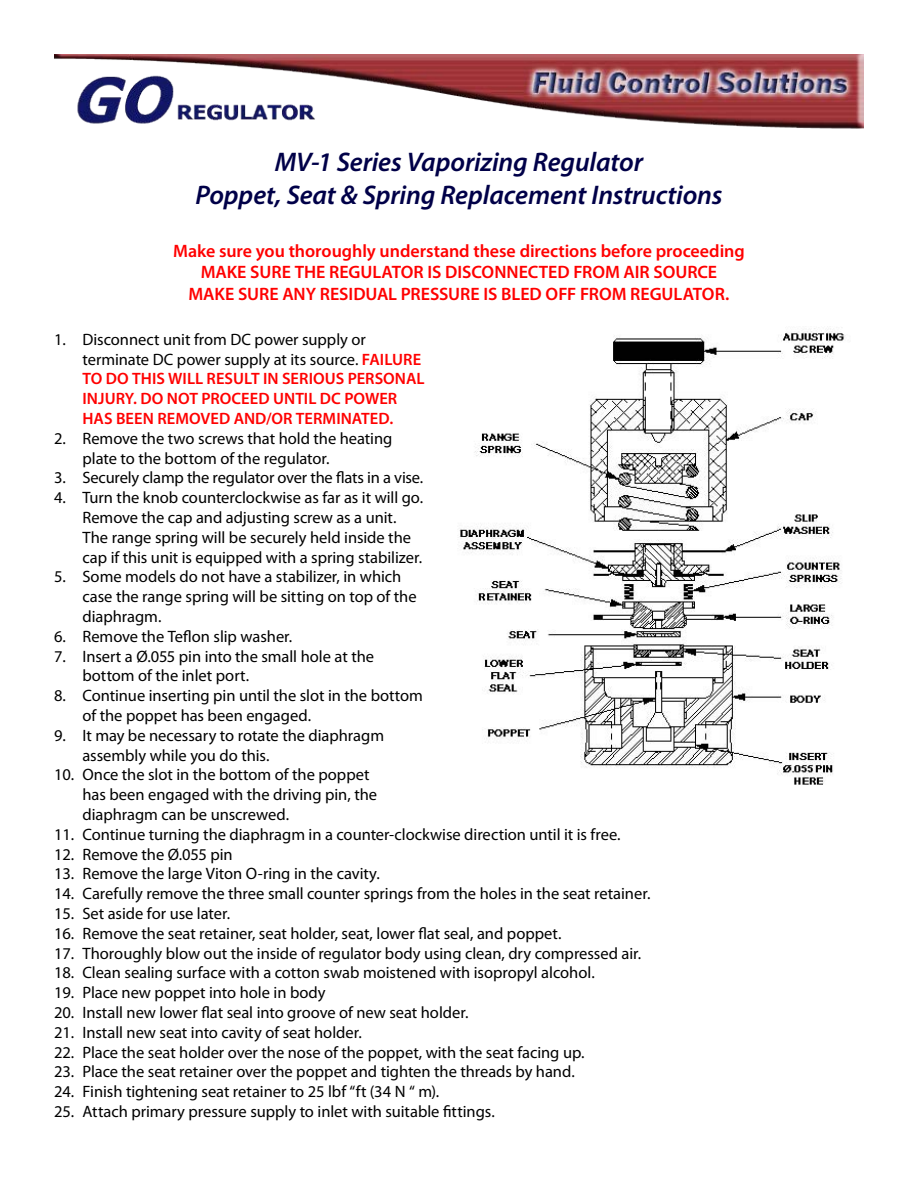
<style>
.page{position:relative;width:918px;height:1188px;background:#fff}
.page>*{position:absolute;margin:0;border:0;box-sizing:border-box;transform-origin:0 0}
.t1{font:italic 600 27px/32.4px "Myriad Pro";letter-spacing:-.005em;color:#000048;text-align:center}
.t2{font:600 18px/21.6px "Myriad Pro";letter-spacing:-.005em;color:#f00;text-align:center}
.t3{font:16.5px/19.8px "Myriad Pro";letter-spacing:-.005em;color:#000}
.t4{font:600 16.5px/19.8px "Myriad Pro";letter-spacing:.005em;color:#f00}
.s1{font-weight:400;color:#000}
</style>
<div class="page">
<img style="left:54px;top:54px;width:810px;height:75px">
<img style="left:459px;top:328px;width:387px;height:457px">
<p class="t3" style="left:54px;top:329px;width:13px">1.</p>
<p class="t3" style="left:54px;top:428px;width:13px">2.</p>
<p class="t3" style="left:54px;top:468px;width:13px">3.<br>4.</p>
<p class="t3" style="left:54px;top:567px;width:13px">5.</p>
<p class="t3" style="left:54px;top:626px;width:13px">6.<br>7.</p>
<p class="t3" style="left:54px;top:685px;width:13px">8.</p>
<p class="t3" style="left:54px;top:725px;width:13px">9.</p>
<p class="t3" style="left:54px;top:765px;width:22px">10.</p>
<p class="t3" style="left:54px;top:824px;width:22px;text-align:justify">11.<br>12.<br>13.<br>14.<br>15.<br>16.<br>17.<br>18.<br>19.<br>20.<br>21.<br>22.<br>23.<br>24.<br>25.</p>
<h1 class="t1" style="left:195px;top:146px;width:529px">MV-1 Series Vaporizing Regulator<br>Poppet, Seat &amp; Spring Replacement Instructions</h1>
<p class="t2" style="left:173px;top:239px;width:573px">Make sure you thoroughly understand these directions before proceeding<br>MAKE SURE THE REGULATOR IS DISCONNECTED FROM AIR SOURCE<br>MAKE SURE ANY RESIDUAL PRESSURE IS BLED OFF FROM REGULATOR.</p>
<p class="t4" style="left:82px;top:329px;width:344px"><span class="s1">Disconnect unit from DC power supply or terminate DC power supply at its source.</span> FAILURE TO DO THIS WILL RESULT IN SERIOUS PERSONAL INJURY. DO NOT PROCEED UNTIL DC POWER HAS BEEN REMOVED AND/OR TERMINATED.</p>
<p class="t3" style="left:82px;top:428px;width:569px">Remove the two screws that hold the heating<br>plate to the bottom of the regulator.<br>Securely clamp the regulator over the flats in a vise.<br>Turn the knob counterclockwise as far as it will go.<br>Remove the cap and adjusting screw as a unit.<br>The range spring will be securely held inside the<br>cap if this unit is equipped with a spring stabilizer.<br>Some models do not have a stabilizer, in which<br>case the range spring will be sitting on top of the<br>diaphragm.<br>Remove the Teflon slip washer.<br>Insert a Ø.055 pin into the small hole at the<br>bottom of the inlet port.<br>Continue inserting pin until the slot in the bottom<br>of the poppet has been engaged.<br>It may be necessary to rotate the diaphragm<br>assembly while you do this.<br>Once the slot in the bottom of the poppet<br>has been engaged with the driving pin, the<br>diaphragm can be unscrewed.<br>Continue turning the diaphragm in a counter-clockwise direction until it is free.<br>Remove the Ø.055 pin<br>Remove the large Viton O-ring in the cavity.<br>Carefully remove the three small counter springs from the holes in the seat retainer.<br>Set aside for use later.<br>Remove the seat retainer, seat holder, seat, lower flat seal, and poppet.<br>Thoroughly blow out the inside of regulator body using clean, dry compressed air.<br>Clean sealing surface with a cotton swab moistened with isopropyl alcohol.<br>Place new poppet into hole in body<br>Install new lower flat seal into groove of new seat holder.<br>Install new seat into cavity of seat holder.<br>Place the seat holder over the nose of the poppet, with the seat facing up.<br>Place the seat retainer over the poppet and tighten the threads by hand.<br>Finish tightening seat retainer to 25 lbf “ft (34 N “ m).<br>Attach primary pressure supply to inlet with suitable fittings.</p>
</div>
